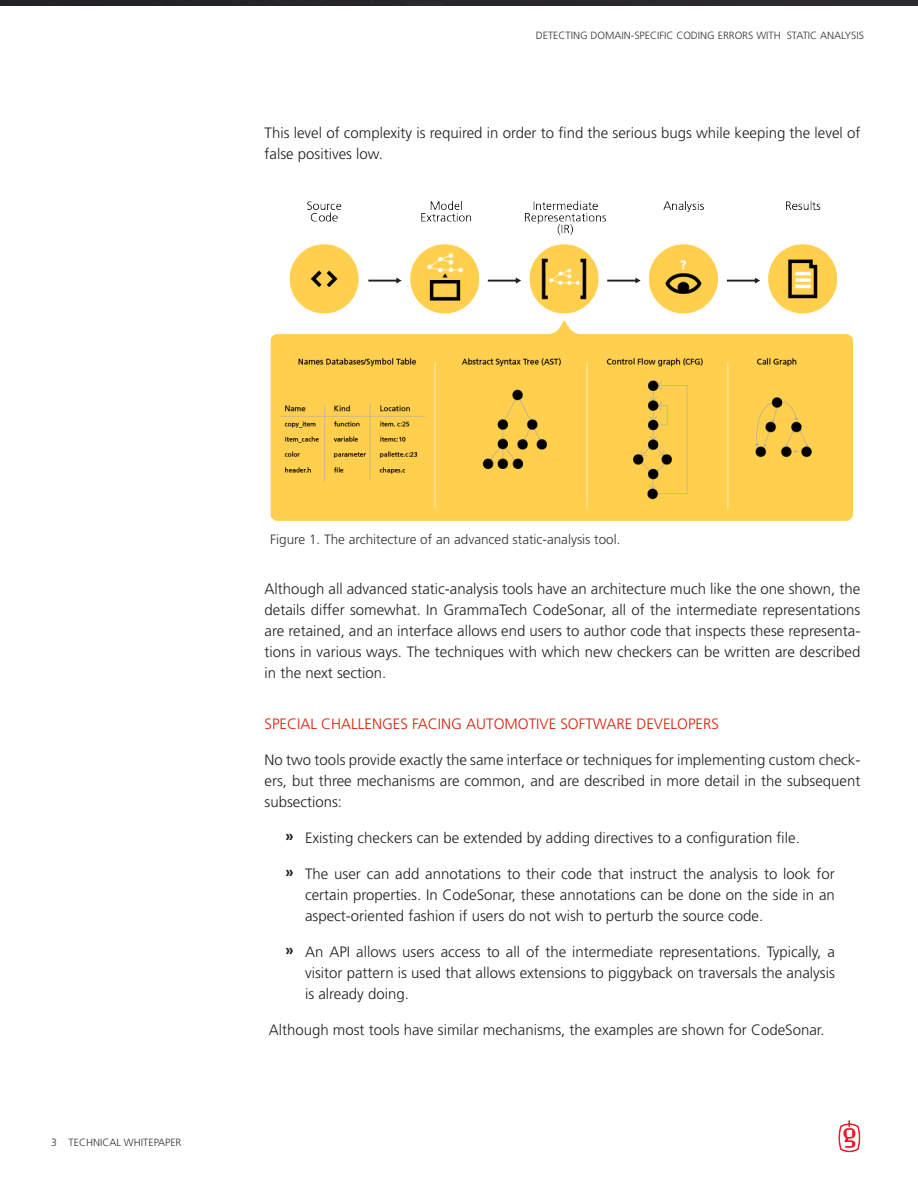
<style>
.page{position:relative;width:918px;height:1188px;background:#fff}
.page>*{position:absolute;margin:0;border:0;box-sizing:border-box;transform-origin:0 0}
.t1{font:300 15px/21px "Frutiger LT Std";color:#231f20;text-align:justify}
.Heading_2{font:300 15px "Frutiger LT Std";color:#d81e05}
.t2{font:300 13.5px "Frutiger LT Std";color:#333}
.t3{font:300 10.5px "Frutiger LT Std";color:#333}
.s1{font-weight:700}
</style>
<div class="page">
<img style="left:838px;top:1120px;width:23px;height:33px">
<div style="left:0;top:0;width:918px;height:6px;background:#29272b"></div>
<img style="left:270px;top:200px;width:583px;height:321px">
<p class="t3" style="left:536px;top:30px;width:330px">DETECTING DOMAIN-SPECIFIC CODING ERRORS WITH STATIC ANALYSIS</p>
<p class="t1" style="left:265px;top:122px;width:597px">This level of complexity is required in order to find the serious bugs while keeping the level of false positives low.</p>
<p class="t3" style="left:51px;top:1136px;width:132px">3 TECHNICAL WHITEPAPER</p>
<p class="t2" style="left:270px;top:532px;width:352px">Figure 1. The architecture of an advanced static-analysis tool.</p>
<p class="t1" style="left:265px;top:578px;width:597px">Although all advanced static-analysis tools have an architecture much like the one shown, the details differ somewhat. In GrammaTech CodeSonar, all of the intermediate representations are retained, and an interface allows end users to author code that inspects these representa&shy;tions in various ways. The techniques with which new checkers can be written are described in the next section.</p>
<p class="Heading_2" style="left:265px;top:715px;width:456px">SPECIAL CHALLENGES FACING AUTOMOTIVE SOFTWARE DEVELOPERS</p>
<p class="t1" style="left:265px;top:749px;width:597px">No two tools provide exactly the same interface or techniques for implementing custom check&shy;ers, but three mechanisms are common, and are described in more detail in the subsequent subsections:</p>
<p class="t1" style="left:286px;top:827px;width:516px"><span class="s1">»</span> Existing checkers can be extended by adding directives to a configuration file.</p>
<p class="t1" style="left:305px;top:863px;width:531px;text-indent:-20px"><span class="s1">»</span> The user can add annotations to their code that instruct the analysis to look for certain properties. In CodeSonar, these annotations can be done on the side in an aspect-oriented fashion if users do not wish to perturb the source code.</p>
<p class="t1" style="left:305px;top:941px;width:531px;text-indent:-20px"><span class="s1">»</span> An API allows users access to all of the intermediate representations. Typically, a visitor pattern is used that allows extensions to piggyback on traversals the analysis is already doing.</p>
<p class="t1" style="left:269px;top:1019px;width:557px">Although most tools have similar mechanisms, the examples are shown for CodeSonar.</p>
</div>
